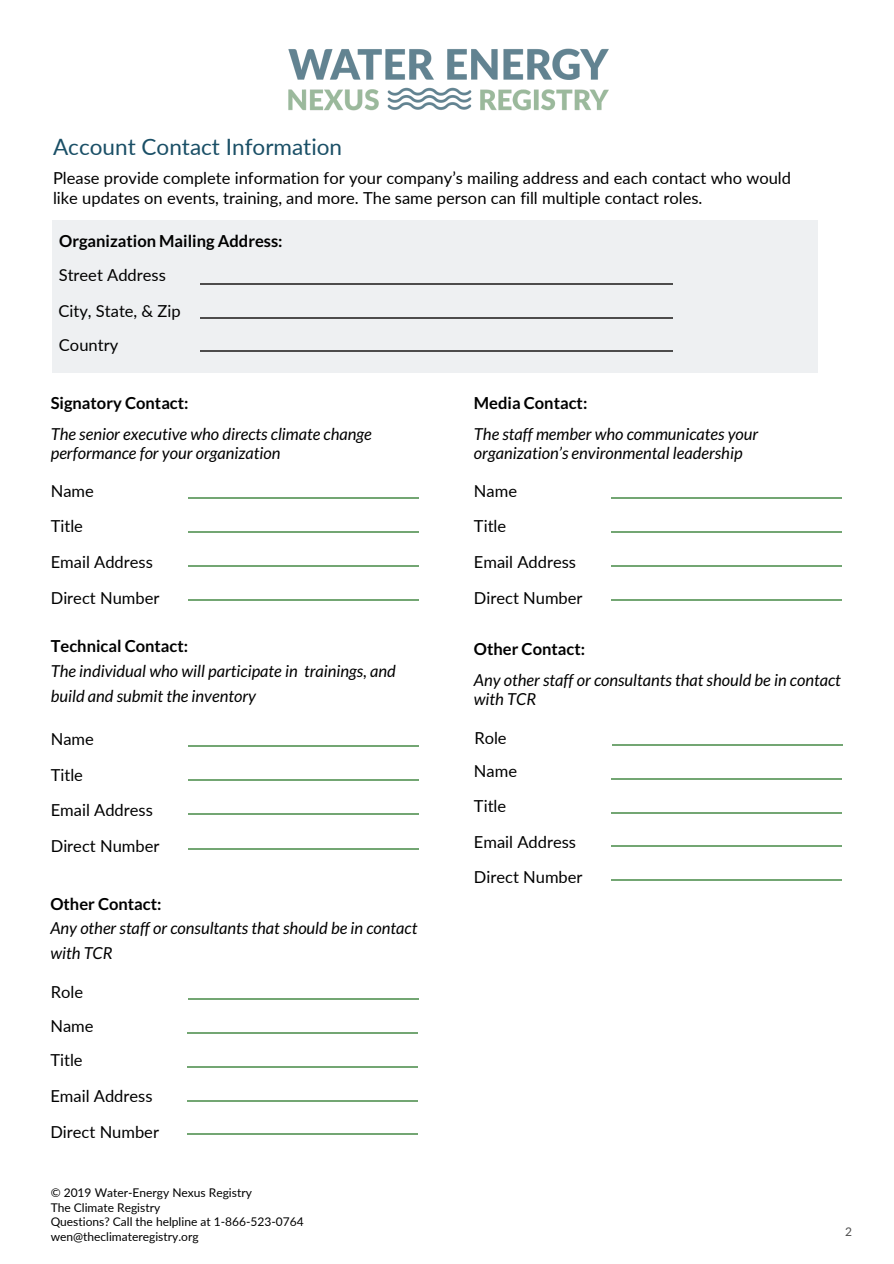
<style>
.page{position:relative;width:894px;height:1264px;background:#fff}
.page>*{position:absolute;margin:0;border:0;box-sizing:border-box;transform-origin:0 0}
.t1{font:22.5px "Lato";color:#1a4f66}
.t2{font:italic 16.5px/31px "Lato";color:#000}
.t3{font:16.5px/35.7px "Lato";color:#000}
.t4{font:16.5px/19.2px "Lato";color:#000}
.t5{font:12px/14.4px "Lato";color:#000}
.s1{font-weight:700}
.s2{font-weight:700;font-style:normal}
</style>
<div class="page">
<div style="left:52px;top:221px;width:765px;height:152px;background:#eef0f2"></div>
<hr style="left:200px;top:283px;width:472px;height:2px;background:#4d4c4c">
<hr style="left:200px;top:350px;width:472px;height:2px;background:#4d4c4c">
<hr style="left:200px;top:316px;width:472px;height:2px;background:#4d4c4c">
<img style="left:288px;top:48px;width:321px;height:63px">
<hr style="left:188px;top:745px;width:231px;height:2px;background:#73a673">
<hr style="left:188px;top:779px;width:231px;height:2px;background:#73a673">
<hr style="left:188px;top:813px;width:230px;height:2px;background:#73a673">
<hr style="left:188px;top:847px;width:230px;height:2px;background:#73a673">
<hr style="left:611px;top:744px;width:231px;height:2px;background:#73a673">
<hr style="left:611px;top:778px;width:230px;height:1px;background:#73a673">
<hr style="left:611px;top:811px;width:230px;height:2px;background:#73a673">
<hr style="left:611px;top:845px;width:230px;height:2px;background:#73a673">
<hr style="left:611px;top:879px;width:230px;height:2px;background:#73a673">
<hr style="left:188px;top:497px;width:231px;height:1px;background:#73a673">
<hr style="left:188px;top:531px;width:231px;height:2px;background:#73a673">
<hr style="left:188px;top:565px;width:230px;height:2px;background:#73a673">
<hr style="left:188px;top:599px;width:230px;height:2px;background:#73a673">
<hr style="left:611px;top:497px;width:231px;height:1px;background:#73a673">
<hr style="left:611px;top:531px;width:231px;height:2px;background:#73a673">
<hr style="left:611px;top:565px;width:230px;height:2px;background:#73a673">
<hr style="left:611px;top:599px;width:230px;height:2px;background:#73a673">
<hr style="left:188px;top:998px;width:231px;height:2px;background:#73a673">
<hr style="left:187px;top:1032px;width:231px;height:1px;background:#73a673">
<hr style="left:187px;top:1065px;width:231px;height:2px;background:#73a673">
<hr style="left:187px;top:1099px;width:231px;height:2px;background:#73a673">
<hr style="left:187px;top:1133px;width:231px;height:2px;background:#73a673">
<p class="t1" style="left:53px;top:130px;width:290px">Account Contact Information</p>
<p class="t4" style="left:53px;top:168px;width:739px">Please provide complete information for your company’s mailing address and each contact who would like updates on events, training, and more. The same person can fill multiple contact roles.</p>
<p class="t3" style="left:59px;top:222px;width:225px;line-height:34.8px"><span class="s1">Organization Mailing Address:<br></span>Street Address<br>City, State, &amp; Zip<br>Country</p>
<p class="t2" style="left:51px;top:386px;width:322px"><span class="s2">Signatory Contact:<br></span>The senior executive who directs climate change</p>
<p class="t2" style="left:51px;top:437px;width:231px">performance for your organization</p>
<p class="t3" style="left:51px;top:472px;width:110px">Name<br>Title<br>Email Address<br>Direct Number</p>
<p class="t2" style="left:51px;top:632px;width:346px;line-height:25.2px"><span class="s2">Technical Contact:<br></span>The individual who will participate in trainings, and build and submit the inventory</p>
<p class="t3" style="left:51px;top:720px;width:110px">Name<br>Title<br>Email Address<br>Direct Number</p>
<p class="t2" style="left:50px;top:891px;width:368px;line-height:24.5px"><span class="s2">Other Contact:<br></span>Any other staff or consultants that should be in contact with TCR</p>
<p class="t3" style="left:50px;top:974px;width:45px;line-height:34px">Role<br>Name<br>Title</p>
<p class="t3" style="left:50px;top:1077px;width:110px">Email Address<br>Direct Number</p>
<p class="t5" style="left:51px;top:1185px;width:254px">© 2019 Water-Energy Nexus Registry<br>The Climate Registry<br>Questions? Call the helpline at 1-866-523-0764 wen@theclimateregistry.org</p>
<p class="t2" style="left:474px;top:386px;width:286px"><span class="s2">Media Contact:<br></span>The staff member who communicates your</p>
<p class="t2" style="left:474px;top:437px;width:270px">organization’s environmental leadership</p>
<p class="t3" style="left:474px;top:472px;width:110px">Name<br>Title<br>Email Address<br>Direct Number</p>
<p class="t2" style="left:474px;top:633px;width:368px"><span class="s2">Other Contact:<br></span>Any other staff or consultants that should be in contact</p>
<p class="t2" style="left:474px;top:683px;width:64px">with TCR</p>
<p class="t3" style="left:474px;top:721px;width:45px;line-height:32.4px">Role<br>Name</p>
<p class="t3" style="left:474px;top:787px;width:110px">Title<br>Email Address<br>Direct Number</p>
<p class="t5" style="left:845px;top:1224px;width:8px">2</p>
</div>
